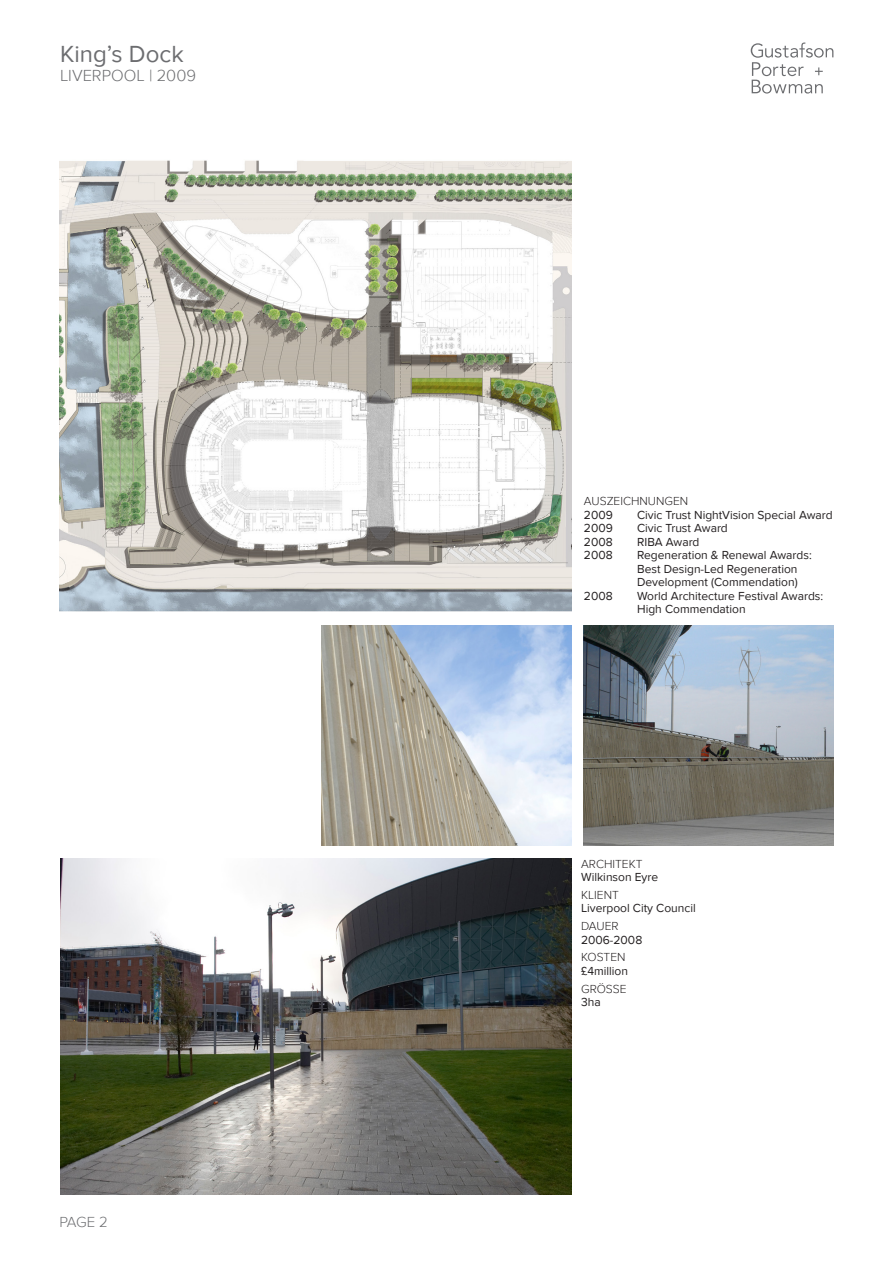
<style>
.page{position:relative;width:893px;height:1263px;background:#fff}
.page>*{position:absolute;margin:0;border:0;box-sizing:border-box;transform-origin:0 0}
.HEADING{font:24px "Proxima Nova";color:#6c6d70}
.HEADING_2{font:300 16.5px "Proxima Nova";color:#6c6d70}
.t1{font:300 15px "Proxima Nova";color:#6c6d70}
.PROJECT_INFO{font:12px/13.5px "Proxima Nova";color:#231f20}
.PROJECT_TITLE{font:12px/13.5px "Proxima Nova";color:#231f20}
.PROJECT_TITLE-2{font:300 12px/13.5px "Proxima Nova";color:#231f20}
.s1{font-weight:400}
.s2{font-weight:300}
</style>
<div class="page">
<img style="left:322px;top:625px;width:249px;height:220px">
<img style="left:60px;top:858px;width:511px;height:337px">
<img style="left:584px;top:625px;width:249px;height:220px">
<img style="left:60px;top:160px;width:511px;height:452px">
<svg style="left:751px;top:43px;width:82px;height:51px"></svg>
<p class="HEADING" style="left:60px;top:36px;width:125px">King’s Dock</p>
<p class="HEADING_2" style="left:60px;top:63px;width:138px">LIVERPOOL | 2009</p>
<p class="t1" style="left:60px;top:1211px;width:50px">PAGE 2</p>
<p class="PROJECT_TITLE-2" style="left:584px;top:494px;width:106px">AUSZEICHNUNGEN<br><span class="s1">2009</span></p>
<p class="PROJECT_TITLE" style="left:637px;top:508px;width:197px">Civic Trust NightVision Special Award</p>
<p class="PROJECT_INFO" style="left:584px;top:521px;width:30px">2009</p>
<p class="PROJECT_INFO" style="left:637px;top:521px;width:92px">Civic Trust Award</p>
<p class="PROJECT_INFO" style="left:584px;top:535px;width:30px">2008</p>
<p class="PROJECT_INFO" style="left:637px;top:535px;width:64px">RIBA Award</p>
<p class="PROJECT_INFO" style="left:584px;top:548px;width:30px">2008</p>
<p class="PROJECT_INFO" style="left:637px;top:548px;width:176px">Regeneration &amp; Renewal Awards:<br>Best Design-Led Regeneration<br>Development (Commendation)</p>
<p class="PROJECT_INFO" style="left:584px;top:589px;width:30px">2008</p>
<p class="PROJECT_INFO" style="left:637px;top:589px;width:188px">World Architecture Festival Awards:<br>High Commendation</p>
<p class="PROJECT_TITLE-2" style="left:581px;top:856px;width:63px">ARCHITEKT</p>
<p class="PROJECT_INFO" style="left:581px;top:870px;width:79px">Wilkinson Eyre</p>
<p class="PROJECT_TITLE-2" style="left:581px;top:887px;width:39px">KLIENT</p>
<p class="PROJECT_INFO" style="left:581px;top:901px;width:116px">Liverpool City Council</p>
<p class="PROJECT_TITLE" style="left:581px;top:919px;width:63px"><span class="s2">DAUER<br></span>2006-2008</p>
<p class="PROJECT_TITLE-2" style="left:581px;top:950px;width:46px">KOSTEN</p>
<p class="PROJECT_INFO" style="left:581px;top:964px;width:48px">£4million</p>
<p class="PROJECT_TITLE-2" style="left:581px;top:981px;width:47px">GRÖSSE</p>
<p class="PROJECT_INFO" style="left:581px;top:995px;width:21px">3ha</p>
</div>
